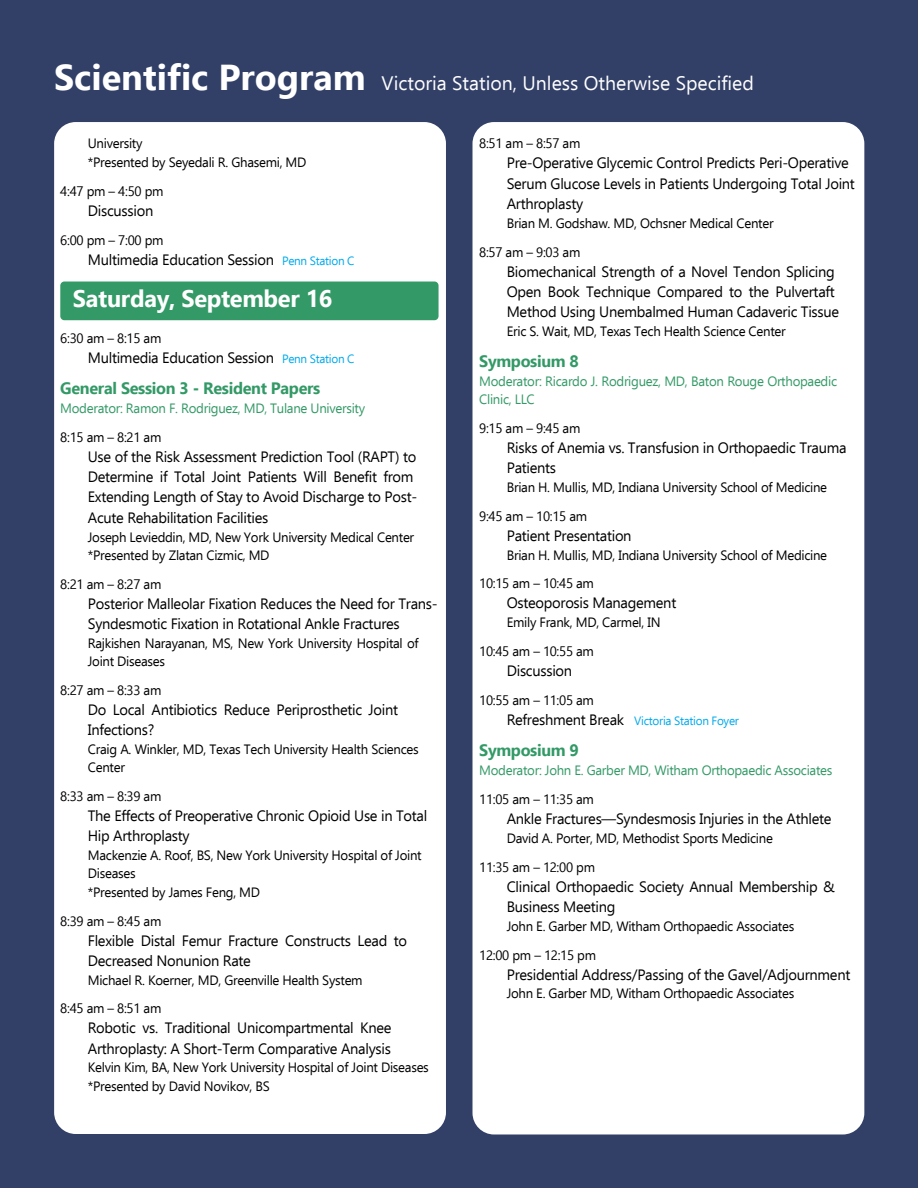
<style>
.page{position:relative;width:918px;height:1188px;background:#323f67}
.page>*{position:absolute;margin:0;border:0;box-sizing:border-box;transform-origin:0 0}
.t1{font:700 24px "Ebrima";letter-spacing:-.015em;color:#fff}
.t2{font:19.5px "Ebrima";color:#fff}
.t3{font:700 16.5px "Ebrima";letter-spacing:-.02em;color:#396}
.t4{font:15px/20.4px "Ebrima";letter-spacing:-.02em;color:#000}
.t5{font:13.5px/28.8px "Ebrima";letter-spacing:-.02em;color:#000}
.t6{font:13.5px/18.3px "Ebrima";letter-spacing:-.02em;color:#396}
.t7{font:12px "Ebrima";letter-spacing:-.025em;color:#00a9ec}
.s1{font-weight:700;font-size:36px}
.s2{font-size:12px;color:#00a9ec}
.s3{font-size:15px;color:#000}
</style>
<div class="page">
<div style="left:472px;top:122px;width:392px;height:1012px;background:#fff;border-radius:22px"></div>
<div style="left:54px;top:122px;width:392px;height:1012px;background:#fff;border-radius:22px"></div>
<div style="left:60px;top:282px;width:379px;height:38px;background:#396;border-radius:4px"></div>
<h2 class="t2" style="left:54px;top:76px;width:702px"><span class="s1">Scientific Program</span> Victoria Station, Unless Otherwise Specified</h2>
<p class="t5" style="left:88px;top:136px;width:220px;line-height:18.3px">University<br>*Presented by Seyedali R. Ghasemi, MD</p>
<p class="t5" style="left:60px;top:178px;width:105px">4:47 pm – 4:50 pm</p>
<p class="t4" style="left:88px;top:201px;width:67px">Discussion</p>
<p class="t5" style="left:60px;top:227px;width:105px">6:00 pm – 7:00 pm</p>
<p class="t4" style="left:88px;top:251px;width:268px">Multimedia Education Session <span class="s2">Penn Station C</span></p>
<h1 class="t1" style="left:73px;top:289px;width:261px">Saturday, September 16</h1>
<p class="t5" style="left:60px;top:325px;width:103px">6:30 am – 8:15 am</p>
<p class="t4" style="left:88px;top:349px;width:268px">Multimedia Education Session <span class="s2">Penn Station C</span></p>
<p class="t3" style="left:60px;top:382px;width:262px">General Session 3 - Resident Papers</p>
<p class="t6" style="left:60px;top:400px;width:306px">Moderator: Ramon F. Rodriguez, MD, Tulane University</p>
<p class="t5" style="left:60px;top:424px;width:103px">8:15 am – 8:21 am</p>
<p class="t4" style="left:88px;top:448px;width:331px">Use of the Risk Assessment Prediction Tool (RAPT) to Determine if Total Joint Patients Will Benefit from Extending Length of Stay to Avoid Discharge to Post-Acute Rehabilitation Facilities</p>
<p class="t5" style="left:88px;top:529px;width:328px;line-height:18.3px">Joseph Levieddin, MD, New York University Medical Center *Presented by Zlatan Cizmic, MD</p>
<p class="t5" style="left:60px;top:571px;width:103px">8:21 am – 8:27 am</p>
<p class="t4" style="left:88px;top:595px;width:351px">Posterior Malleolar Fixation Reduces the Need for Trans-<br>Syndesmotic Fixation in Rotational Ankle Fractures</p>
<p class="t5" style="left:88px;top:635px;width:332px;line-height:18.3px">Rajkishen Narayanan, MS, New York University Hospital of<br>Joint Diseases</p>
<p class="t5" style="left:60px;top:677px;width:103px">8:27 am – 8:33 am</p>
<p class="t4" style="left:88px;top:701px;width:312px">Do Local Antibiotics Reduce Periprosthetic Joint<br>Infections?</p>
<p class="t5" style="left:88px;top:741px;width:332px;line-height:18.3px">Craig A. Winkler, MD, Texas Tech University Health Sciences<br>Center</p>
<p class="t5" style="left:60px;top:783px;width:103px">8:33 am – 8:39 am</p>
<p class="t4" style="left:88px;top:807px;width:341px">The Effects of Preoperative Chronic Opioid Use in Total<br>Hip Arthroplasty</p>
<p class="t5" style="left:88px;top:847px;width:335px;line-height:18.3px">Mackenzie A. Roof, BS, New York University Hospital of Joint<br>Diseases<br>*Presented by James Feng, MD</p>
<p class="t5" style="left:60px;top:908px;width:103px">8:39 am – 8:45 am</p>
<p class="t4" style="left:88px;top:931px;width:321px">Flexible Distal Femur Fracture Constructs Lead to<br>Decreased Nonunion Rate</p>
<p class="t5" style="left:60px;top:967px;width:304px;text-indent:28px">Michael R. Koerner, MD, Greenville Health System<br>8:45 am – 8:51 am</p>
<p class="t4" style="left:88px;top:1019px;width:305px">Robotic vs. Traditional Unicompartmental Knee<br>Arthroplasty: A Short-Term Comparative Analysis</p>
<p class="t5" style="left:88px;top:1060px;width:343px;line-height:18.3px">Kelvin Kim, BA, New York University Hospital of Joint Diseases *Presented by David Novikov, BS</p>
<p class="t5" style="left:479px;top:131px;width:103px">8:51 am – 8:57 am</p>
<p class="t4" style="left:507px;top:154px;width:350px">Pre-Operative Glycemic Control Predicts Peri-Operative<br>Serum Glucose Levels in Patients Undergoing Total Joint<br>Arthroplasty</p>
<p class="t5" style="left:479px;top:210px;width:296px;text-indent:28px">Brian M. Godshaw. MD, Ochsner Medical Center<br>8:57 am – 9:03 am</p>
<p class="t4" style="left:507px;top:263px;width:334px">Biomechanical Strength of a Novel Tendon Splicing<br>Open Book Technique Compared to the Pulvertaft<br>Method Using Unembalmed Human Cadaveric Tissue</p>
<p class="t5" style="left:507px;top:318px;width:280px">Eric S. Wait, MD, Texas Tech Health Science Center</p>
<p class="t3" style="left:479px;top:355px;width:101px">Symposium 8</p>
<p class="t6" style="left:479px;top:373px;width:359px">Moderator: Ricardo J. Rodriguez, MD, Baton Rouge Orthopaedic<br>Clinic, LLC</p>
<p class="t5" style="left:479px;top:415px;width:103px">9:15 am – 9:45 am</p>
<p class="t4" style="left:507px;top:439px;width:341px">Risks of Anemia vs. Transfusion in Orthopaedic Trauma<br>Patients</p>
<p class="t5" style="left:479px;top:474px;width:349px;text-indent:28px">Brian H. Mullis, MD, Indiana University School of Medicine<br>9:45 am – 10:15 am</p>
<p class="t4" style="left:507px;top:527px;width:126px">Patient Presentation</p>
<p class="t5" style="left:479px;top:542px;width:349px;text-indent:28px">Brian H. Mullis, MD, Indiana University School of Medicine<br>10:15 am – 10:45 am</p>
<p class="t4" style="left:507px;top:594px;width:171px">Osteoporosis Management</p>
<p class="t5" style="left:479px;top:609px;width:183px;text-indent:28px">Emily Frank, MD, Carmel, IN<br>10:45 am – 10:55 am</p>
<p class="t4" style="left:507px;top:662px;width:67px">Discussion</p>
<p class="t5" style="left:479px;top:687px;width:116px">10:55 am – 11:05 am</p>
<p class="t7" style="left:507px;top:716px;width:234px"><span class="s3">Refreshment Break</span> Victoria Station Foyer</p>
<p class="t3" style="left:479px;top:744px;width:101px">Symposium 9</p>
<p class="t6" style="left:479px;top:763px;width:355px">Moderator: John E. Garber MD, Witham Orthopaedic Associates</p>
<p class="t5" style="left:479px;top:786px;width:116px">11:05 am – 11:35 am</p>
<p class="t4" style="left:507px;top:810px;width:326px">Ankle Fractures—Syndesmosis Injuries in the Athlete</p>
<p class="t5" style="left:479px;top:825px;width:295px;text-indent:28px">David A. Porter, MD, Methodist Sports Medicine<br>11:35 am – 12:00 pm</p>
<p class="t4" style="left:507px;top:878px;width:330px">Clinical Orthopaedic Society Annual Membership &amp;<br>Business Meeting</p>
<p class="t5" style="left:479px;top:913px;width:317px;text-indent:28px">John E. Garber MD, Witham Orthopaedic Associates<br>12:00 pm – 12:15 pm</p>
<p class="t4" style="left:507px;top:965px;width:345px">Presidential Address/Passing of the Gavel/Adjournment</p>
<p class="t5" style="left:507px;top:980px;width:289px">John E. Garber MD, Witham Orthopaedic Associates</p>
</div>
